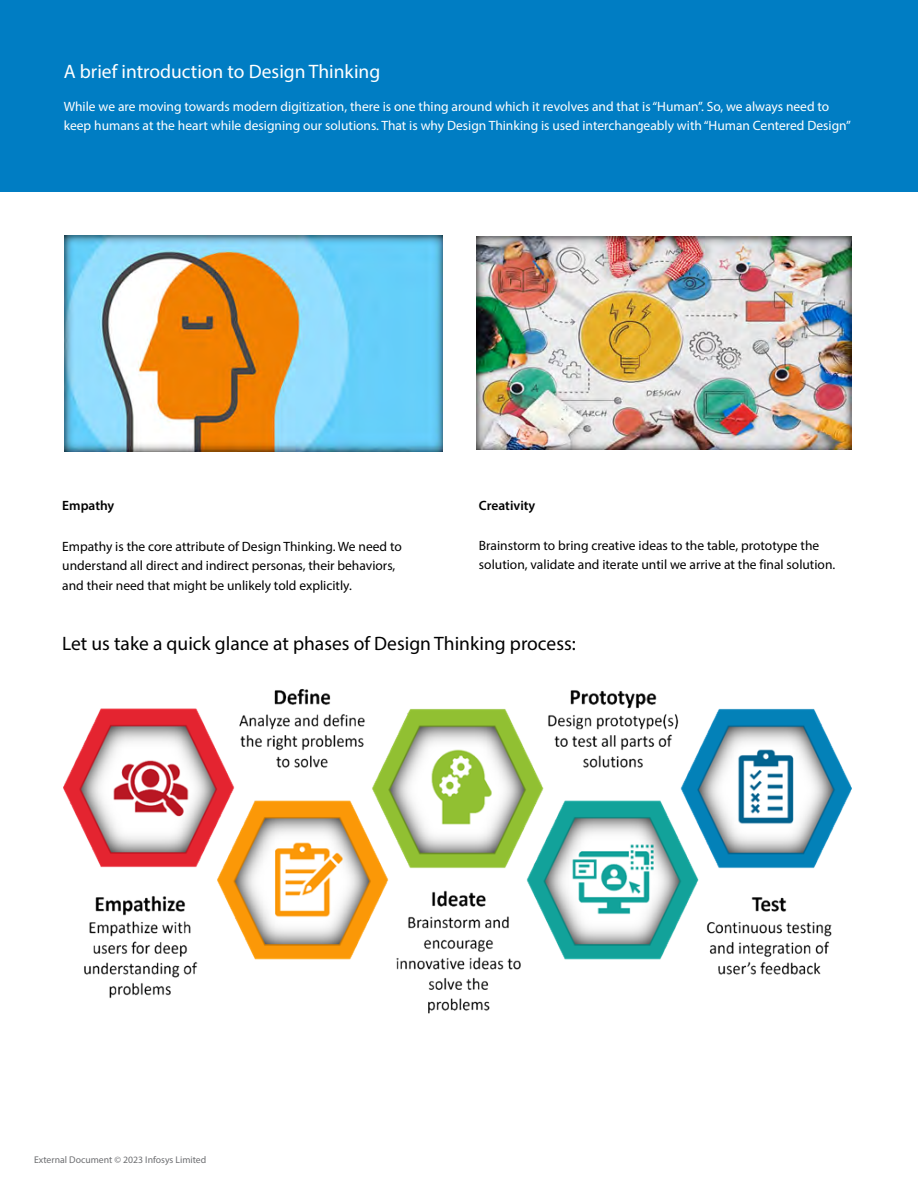
<style>
.page{position:relative;width:918px;height:1188px;background:#fff}
.page>*{position:absolute;margin:0;border:0;box-sizing:border-box;transform-origin:0 0}
.t1{font:19.5px "Myriad Pro";color:#000}
.t2{font:19.5px "Myriad Pro";color:#fff}
.t3{font:13.5px/19.5px "Myriad Pro";color:#000}
.t4{font:13.5px/19.5px "Myriad Pro";color:#fff}
.t5{font:600 13.5px "Myriad Pro";color:#000}
.t6{font:9.75px "Myriad Pro";color:#6d6e71}
</style>
<div class="page">
<div style="left:0;top:0;width:918px;height:192px;background:#007dc3"></div>
<img style="left:64px;top:689px;width:787px;height:325px">
<img style="left:64px;top:236px;width:379px;height:215px">
<img style="left:477px;top:237px;width:374px;height:213px">
<h1 class="t2" style="left:64px;top:60px;width:318px">A brief introduction to Design Thinking</h1>
<p class="t4" style="left:64px;top:96px;width:789px">While we are moving towards modern digitization, there is one thing around which it revolves and that is “Human”. So, we always need to keep humans at the heart while designing our solutions. That is why Design Thinking is used interchangeably with “Human Centered Design”</p>
<p class="t5" style="left:62px;top:497px;width:54px">Empathy</p>
<p class="t3" style="left:62px;top:536px;width:341px">Empathy is the core attribute of Design Thinking. We need to understand all direct and indirect personas, their behaviors, and their need that might be unlikely told explicitly.</p>
<p class="t5" style="left:479px;top:497px;width:58px">Creativity</p>
<p class="t3" style="left:479px;top:536px;width:358px;line-height:18.8px">Brainstorm to bring creative ideas to the table, prototype the solution, validate and iterate until we arrive at the final solution.</p>
<h1 class="t1" style="left:62px;top:632px;width:515px">Let us take a quick glance at phases of Design Thinking process:</h1>
<p class="t6" style="left:34px;top:1154px;width:174px">External Document © 2023 Infosys Limited</p>
</div>
